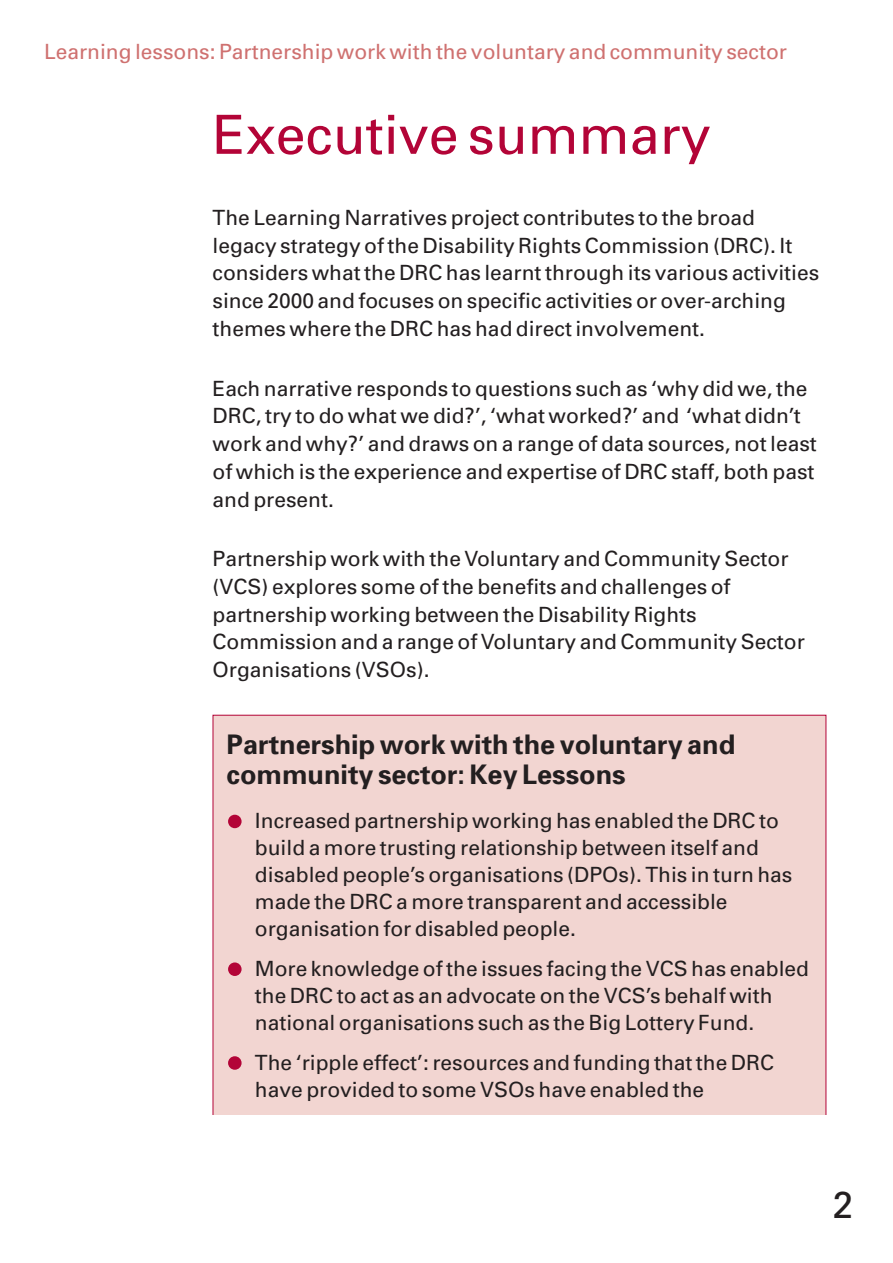
<style>
.page{position:relative;width:893px;height:1263px;background:#fff}
.page>*{position:absolute;margin:0;border:0;box-sizing:border-box;transform-origin:0 0}
.t1{font:54px "Univers";color:#b30437}
.t2{font:37.5px "Univers";color:#231f20}
.t3{font:700 27px/30px "Univers";color:#231f20}
.t4{font:21px/27.8px "Univers";color:#231f20}
.t5{font:21px "Univers";color:#cf7170}
.s1{font-size:54px;color:#b30437}
</style>
<div class="page">
<div style="left:213px;top:715px;width:613px;height:401px;background:#f2d5d1"></div>
<p class="t5" style="left:44px;top:44px;width:745px">Learning lessons: Partnership work with the voluntary and community sector</p>
<h1 class="t1" style="left:213px;top:115px;width:500px">Executive summary</h1>
<p class="t4" style="left:213px;top:205px;width:608px">The Learning Narratives project contributes to the broad legacy strategy of the Disability Rights Commission (DRC). It considers what the DRC has learnt through its various activities since 2000 and focuses on specific activities or over-arching themes where the DRC has had direct involvement.</p>
<p class="t4" style="left:213px;top:376px;width:606px">Each narrative responds to questions such as ‘why did we, the DRC, try to do what we did?’, ‘what worked?’ and ‘what didn’t work and why?’ and draws on a range of data sources, not least of which is the experience and expertise of DRC staff, both past and present.</p>
<p class="t4" style="left:213px;top:547px;width:594px">Partnership work with the Voluntary and Community Sector (VCS) explores some of the benefits and challenges of partnership working between the Disability Rights Commission and a range of Voluntary and Community Sector Organisations (VSOs).</p>
<p class="t3" style="left:227px;top:732px;width:510px">Partnership work with the voluntary and community sector: Key Lessons</p>
<p class="t4" style="left:255px;top:809px;width:539px;line-height:27px;text-indent:-30px"><span class="s1">•</span> Increased partnership working has enabled the DRC to build a more trusting relationship between itself and disabled people’s organisations (DPOs). This in turn has made the DRC a more transparent and accessible organisation for disabled people.</p>
<p class="t4" style="left:255px;top:957px;width:556px;line-height:27px;text-indent:-30px"><span class="s1">•</span> More knowledge of the issues facing the VCS has enabled the DRC to act as an advocate on the VCS’s behalf with national organisations such as the Big Lottery Fund.</p>
<p class="t4" style="left:255px;top:1050px;width:521px;line-height:27px;text-indent:-30px"><span class="s1">•</span> The ‘ripple effect’: resources and funding that the DRC have provided to some VSOs have enabled the</p>
<h2 class="t2" style="left:833px;top:1191px;width:22px">2</h2>
</div>
